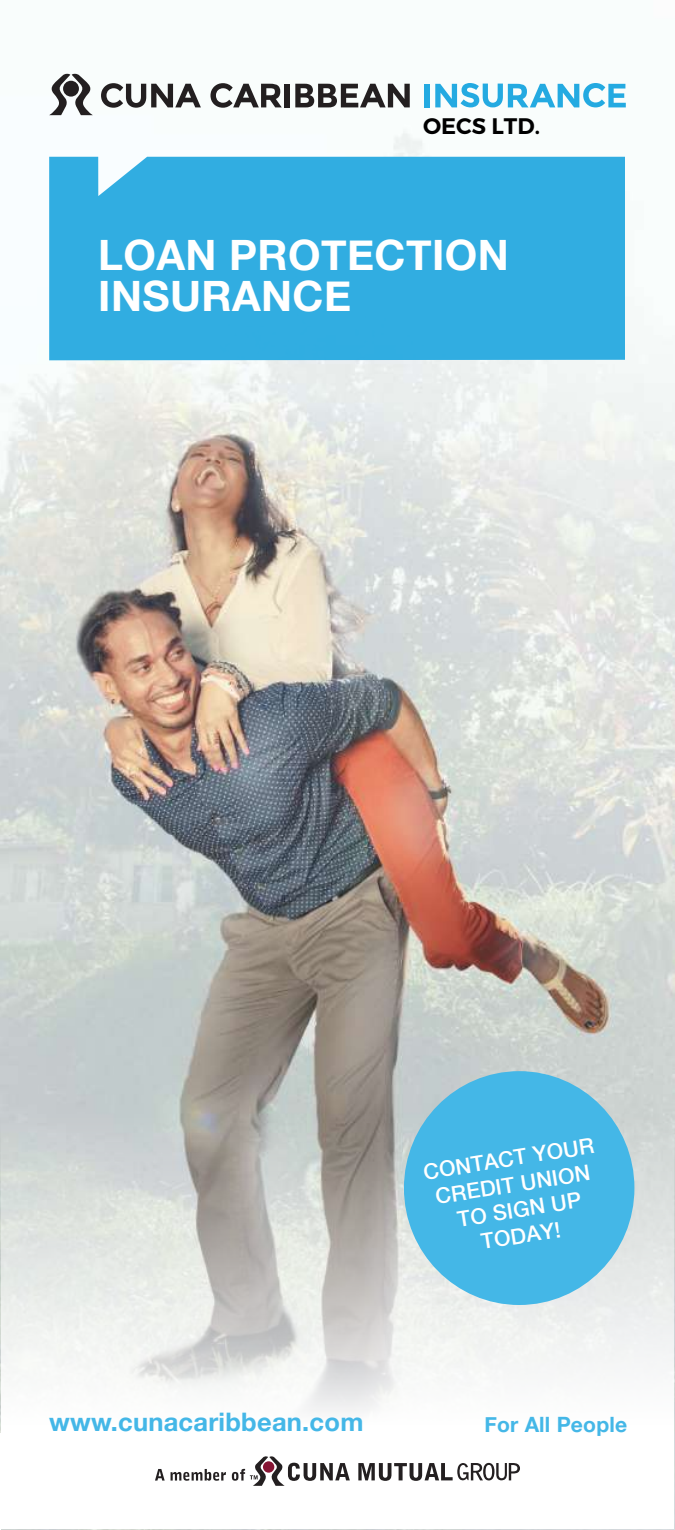
<style>
.page{position:relative;width:675px;height:1530px;background:#fff}
.page>*{position:absolute;margin:0;border:0;box-sizing:border-box;transform-origin:0 0}
.t1{font:700 41.75px/41.8px "Helvetica Neue";letter-spacing:.01em;color:#fff}
.t2{font:700 25.5px "Helvetica Neue";letter-spacing:.01em;color:#44b7e7}
.t3{font:600 22.5px "Montserrat";color:#000}
.t4{font:500 21.5px/26px "Helvetica Neue";color:#fff;text-align:center}
.t5{font:700 21px "Helvetica Neue";letter-spacing:.01em;color:#44b7e7}
</style>
<div class="page">
<img style="left:0;top:83px;width:675px;height:1349px">
<svg style="left:1px;top:1114px;width:673px;height:367px"></svg>
<svg style="left:49px;top:73px;width:44px;height:42px"></svg>
<svg style="left:101px;top:83px;width:100px;height:25px"></svg>
<svg style="left:211px;top:83px;width:71px;height:25px"></svg>
<div style="left:285px;top:84px;width:5px;height:23px;background:#231f20"></div>
<svg style="left:295px;top:84px;width:115px;height:23px"></svg>
<div style="left:425px;top:84px;width:5px;height:23px;background:#24aae1"></div>
<svg style="left:435px;top:83px;width:191px;height:24px"></svg>
<div style="left:49px;top:157px;width:576px;height:203px;background:#31ade1"></div>
<div style="left:404px;top:1071px;width:230px;height:234px;background:#44b7e7;border-radius:50%"></div>
<svg style="left:155px;top:1469px;width:10px;height:12px"></svg>
<svg style="left:171px;top:1469px;width:55px;height:12px"></svg>
<svg style="left:358px;top:1463px;width:162px;height:18px"></svg>
<svg style="left:232px;top:1455px;width:118px;height:31px"></svg>
<p class="t3" style="left:423px;top:112px;width:119px">OECS LTD.</p>
<h1 class="t1" style="left:98px;top:235px;width:412px">LOAN PROTECTION<br>INSURANCE</h1>
<p class="t4" style="left:421px;top:1158px;width:174px;rotate:-9deg">ContaCt your<br>Credit union to sign uP today!</p>
<p class="t2" style="left:49px;top:1402px;width:316px">www.cunacaribbean.com</p>
<p class="t5" style="left:484px;top:1408px;width:144px">For All People</p>
</div>
